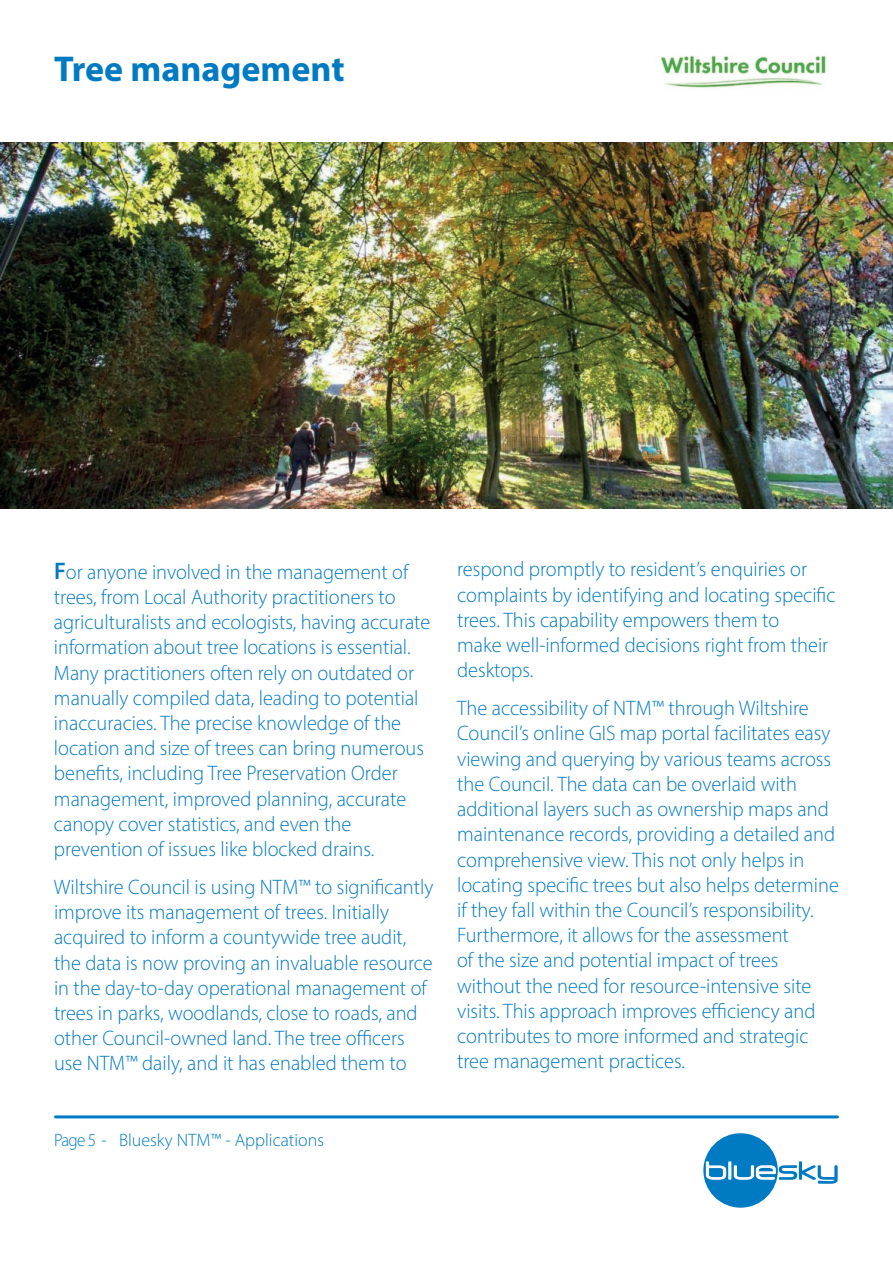
<style>
.page{position:relative;width:893px;height:1263px;background:#fff}
.page>*{position:absolute;margin:0;border:0;box-sizing:border-box;transform-origin:0 0}
.t1{font:700 36px "Myriad Pro";color:#007ac2}
.t2{font:300 21px/25.2px "Myriad Pro";color:#007ac2}
.t3{font:300 18px "Myriad Pro";color:#007ac2;scale:.95 1}
.s1{font-weight:600;font-size:24px}
</style>
<div class="page">
<hr style="left:56px;top:1115px;width:781px;height:3px;background:#007ac2">
<div style="left:703px;top:1133px;width:75px;height:75px;background:#007ac2;border-radius:50%"></div>
<svg style="left:706px;top:1161px;width:132px;height:23px"></svg>
<img style="left:1px;top:143px;width:892px;height:366px">
<img style="left:0;top:143px;width:1px;height:366px">
<img style="left:660px;top:55px;width:167px;height:33px">
<h1 class="t1" style="left:54px;top:45px;width:292px">Tree management</h1>
<p class="t2" style="left:54px;top:559px;width:378px"><span class="s1">F</span>or anyone involved in the management of trees, from Local Authority practitioners to agriculturalists and ecologists, having accurate information about tree locations is essential.<br>Many practitioners often rely on outdated or manually compiled data, leading to potential inaccuracies. The precise knowledge of the location and size of trees can bring numerous benefits, including Tree Preservation Order management, improved planning, accurate canopy cover statistics, and even the prevention of issues like blocked drains.</p>
<p class="t2" style="left:54px;top:874px;width:381px">Wiltshire Council is using NTM™ to significantly improve its management of trees. Initially acquired to inform a countywide tree audit, the data is now proving an invaluable resource in the day-to-day operational management of trees in parks, woodlands, close to roads, and other Council-owned land. The tree officers use NTM™ daily, and it has enabled them to</p>
<p class="t3" style="left:54px;top:1129px;width:286px">Page 5 - Bluesky NTM™ - Applications</p>
<p class="t2" style="left:457px;top:557px;width:380px">respond promptly to resident’s enquiries or complaints by identifying and locating specific trees. This capability empowers them to<br>make well-informed decisions right from their desktops.</p>
<p class="t2" style="left:457px;top:695px;width:383px">The accessibility of NTM™ through Wiltshire Council’s online GIS map portal facilitates easy viewing and querying by various teams across the Council. The data can be overlaid with additional layers such as ownership maps and maintenance records, providing a detailed and comprehensive view. This not only helps in locating specific trees but also helps determine if they fall within the Council’s responsibility.<br>Furthermore, it allows for the assessment<br>of the size and potential impact of trees without the need for resource-intensive site visits. This approach improves efficiency and contributes to more informed and strategic tree management practices.</p>
</div>
